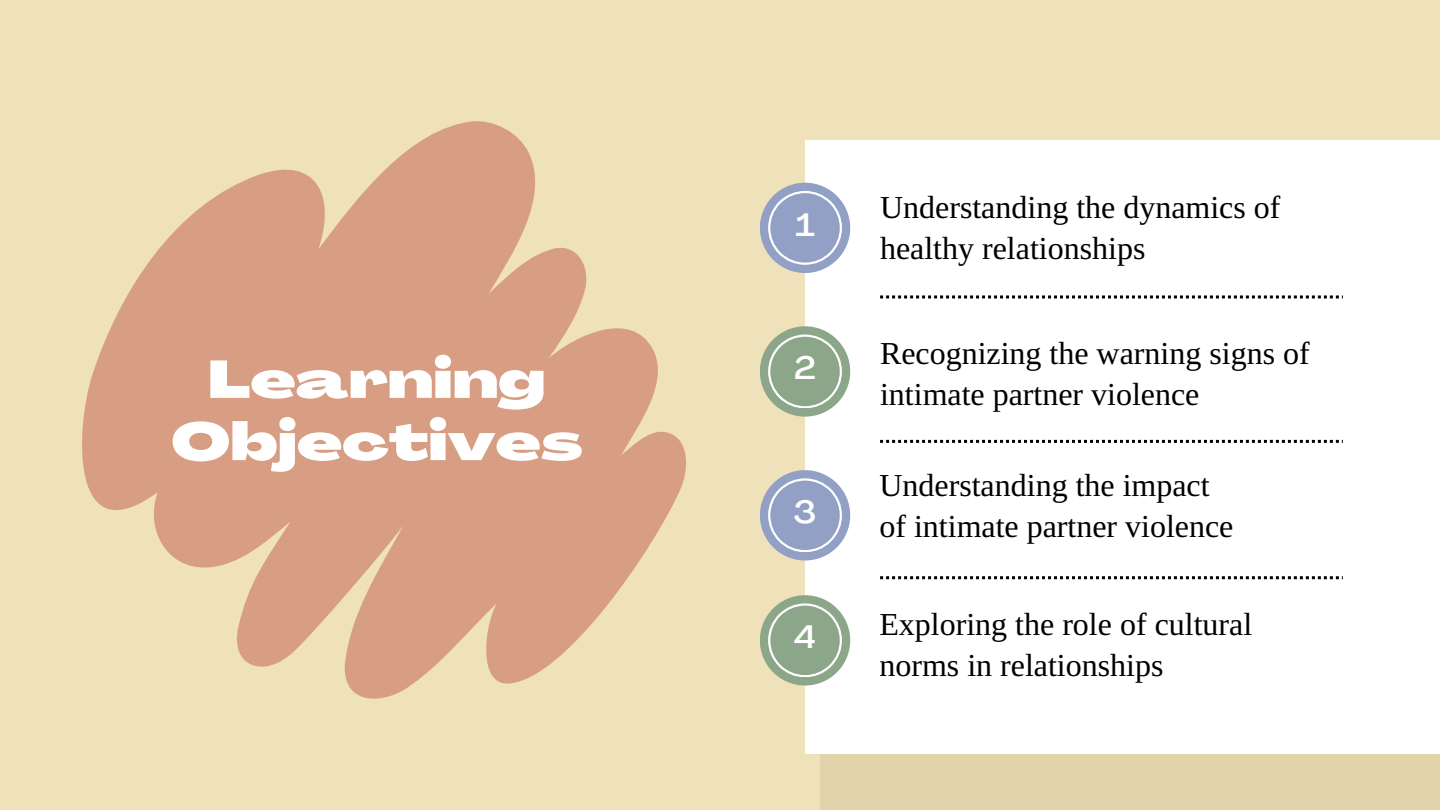
<style>
.page{position:relative;width:1440px;height:810px;background:#efe1ba}
.page>*{position:absolute;margin:0;border:0;box-sizing:border-box;transform-origin:0 0}
.t1{font:900 52px "Agrandir Grand";color:#fff}
.t2{font:32px/41.2px "Libra Serif Modern";color:#000}
.t3{font:500 expanded 32px "Agrandir";color:#fff}
</style>
<div class="page">
<div style="left:820px;top:155px;width:620px;height:655px;background:#e1d3aa"></div>
<div style="left:805px;top:140px;width:635px;height:613px;background:#fff"></div>
<svg style="left:82px;top:121px;width:604px;height:578px;fill:#d79e84"></svg>
<div style="left:760px;top:326px;width:90px;height:91px;background:#8ba688;border-radius:50%"></div>
<svg style="left:768px;top:335px;width:74px;height:73px"></svg>
<div style="left:760px;top:470px;width:90px;height:90px;background:#92a0c6;border-radius:50%"></div>
<svg style="left:768px;top:478px;width:74px;height:74px"></svg>
<div style="left:760px;top:595px;width:90px;height:91px;background:#8ba688;border-radius:50%"></div>
<svg style="left:768px;top:603px;width:74px;height:74px"></svg>
<div style="left:760px;top:183px;width:90px;height:90px;background:#92a0c6;border-radius:50%"></div>
<svg style="left:768px;top:191px;width:74px;height:74px"></svg>
<svg style="left:880px;top:295px;width:463px;height:3px"></svg>
<svg style="left:880px;top:440px;width:463px;height:3px"></svg>
<svg style="left:880px;top:576px;width:463px;height:3px"></svg>
<p class="t1" style="left:208px;top:359px;width:339px">Learning</p>
<p class="t1" style="left:171px;top:421px;width:413px">Objectives</p>
<p class="t3" style="left:795px;top:212px;width:21px">1</p>
<p class="t3" style="left:794px;top:355px;width:23px">2</p>
<p class="t3" style="left:794px;top:499px;width:24px">3</p>
<p class="t3" style="left:794px;top:624px;width:24px">4</p>
<p class="t2" style="left:880px;top:187px;width:402px">Understanding the dynamics of healthy relationships</p>
<p class="t2" style="left:880px;top:333px;width:431px">Recognizing the warning signs of intimate partner violence</p>
<p class="t2" style="left:879px;top:465px;width:356px">Understanding the impact of intimate partner violence</p>
<p class="t2" style="left:879px;top:604px;width:374px">Exploring the role of cultural norms in relationships</p>
</div>
